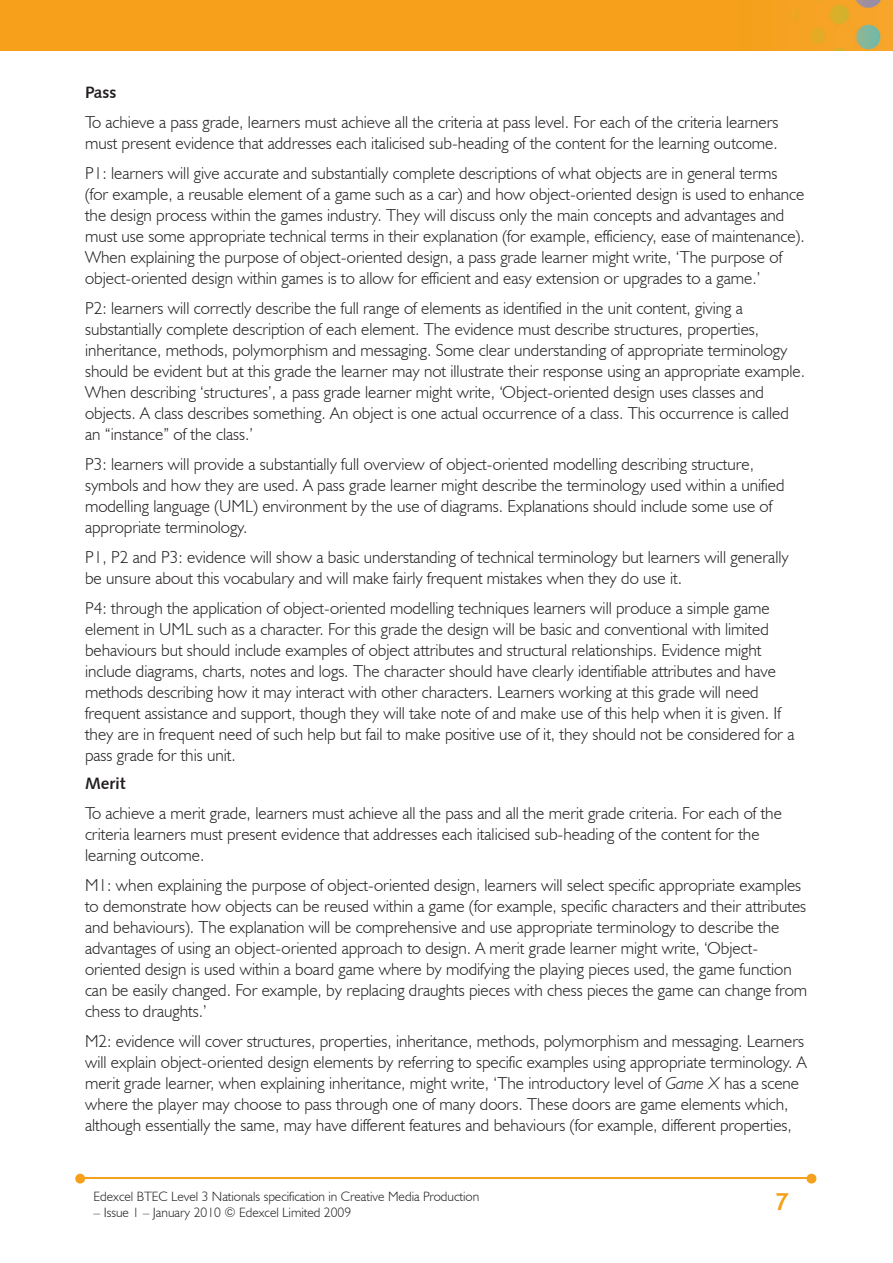
<style>
.page{position:relative;width:893px;height:1263px;background:#fff}
.page>*{position:absolute;margin:0;border:0;box-sizing:border-box;transform-origin:0 0}
.t1{font:700 25.5px "Bliss";color:#f6a01b}
.t2{font:300 17.25px/21px "Humanist 521 BT";color:#231f20}
.t3{font:16.5px "Humanist 531 BT Bold A";color:#231f20}
.t4{font:300 13.5px "Humanist 521 BT";color:#231f20}
.s1{font-style:italic}
</style>
<div class="page">
<img style="left:0;top:0;width:893px;height:51px">
<hr style="left:82px;top:1178px;width:728px;height:1px;background:#f6a01b">
<svg style="left:807px;top:1174px;width:9px;height:9px"></svg>
<svg style="left:75px;top:1174px;width:10px;height:9px"></svg>
<p class="t3" style="left:85px;top:82px;width:33px">Pass</p>
<p class="t2" style="left:85px;top:111px;width:695px">To achieve a pass grade, learners must achieve all the criteria at pass level. For each of the criteria learners must present evidence that addresses each italicised sub-heading of the content for the learning outcome.</p>
<p class="t2" style="left:85px;top:162px;width:721px">P1: learners will give accurate and substantially complete descriptions of what objects are in general terms (for example, a reusable element of a game such as a car) and how object-oriented design is used to enhance the design process within the games industry. They will discuss only the main concepts and advantages and must use some appropriate technical terms in their explanation (for example, efficiency, ease of maintenance).<br>When explaining the purpose of object-oriented design, a pass grade learner might write, ‘The purpose of object-oriented design within games is to allow for efficient and easy extension or upgrades to a game.’</p>
<p class="t2" style="left:85px;top:297px;width:721px">P2: learners will correctly describe the full range of elements as identified in the unit content, giving a substantially complete description of each element. The evidence must describe structures, properties, inheritance, methods, polymorphism and messaging. Some clear understanding of appropriate terminology should be evident but at this grade the learner may not illustrate their response using an appropriate example.<br>When describing ‘structures’, a pass grade learner might write, ‘Object- oriented design uses classes and objects. A class describes something. An object is one actual occurrence of a class. This occurrence is called an “instance” of the class.’</p>
<p class="t2" style="left:85px;top:453px;width:701px">P3: learners will provide a substantially full overview of object-oriented modelling describing structure, symbols and how they are used. A pass grade learner might describe the terminology used within a unified modelling language (UML) environment by the use of diagrams. Explanations should include some use of appropriate terminology.</p>
<p class="t2" style="left:85px;top:546px;width:705px">P1, P2 and P3: evidence will show a basic understanding of technical terminology but learners will generally be unsure about this vocabulary and will make fairly frequent mistakes when they do use it.</p>
<p class="t2" style="left:85px;top:597px;width:711px">P4: through the application of object-oriented modelling techniques learners will produce a simple game element in UML such as a character. For this grade the design will be basic and conventional with limited behaviours but should include examples of object attributes and structural relationships. Evidence might include diagrams, charts, notes and logs. The character should have clearly identifiable attributes and have methods describing how it may interact with other characters. Learners working at this grade will need frequent assistance and support, though they will take note of and make use of this help when it is given. If they are in frequent need of such help but fail to make positive use of it, they should not be considered for a pass grade for this unit.</p>
<p class="t3" style="left:85px;top:773px;width:42px">Merit</p>
<p class="t2" style="left:85px;top:802px;width:698px">To achieve a merit grade, learners must achieve all the pass and all the merit grade criteria. For each of the criteria learners must present evidence that addresses each italicised sub-heading of the content for the learning outcome.</p>
<p class="t2" style="left:85px;top:874px;width:724px">M1: when explaining the purpose of object-oriented design, learners will select specific appropriate examples to demonstrate how objects can be reused within a game (for example, specific characters and their attributes and behaviours). The explanation will be comprehensive and use appropriate terminology to describe the advantages of using an object-oriented approach to design. A merit grade learner might write, ‘Object&shy;oriented design is used within a board game where by modifying the playing pieces used, the game function can be easily changed. For example, by replacing draughts pieces with chess pieces the game can change from chess to draughts.’</p>
<p class="t2" style="left:85px;top:1030px;width:723px">M2: evidence will cover structures, properties, inheritance, methods, polymorphism and messaging. Learners will explain object-oriented design elements by referring to specific examples using appropriate terminology. A merit grade learner, when explaining inheritance, might write, ‘The introductory level of <span class="s1">Game X</span> has a scene where the player may choose to pass through one of many doors. These doors are game elements which, although essentially the same, may have different features and behaviours (for example, different properties,</p>
<p class="t4" style="left:94px;top:1188px;width:387px">Edexcel BTEC Level 3 Nationals specification in Creative Media Production</p>
<p class="t4" style="left:94px;top:1204px;width:259px">– Issue 1 – January 2010 © Edexcel Limited 2009</p>
<h1 class="t1" style="left:775px;top:1189px;width:15px">7</h1>
</div>
